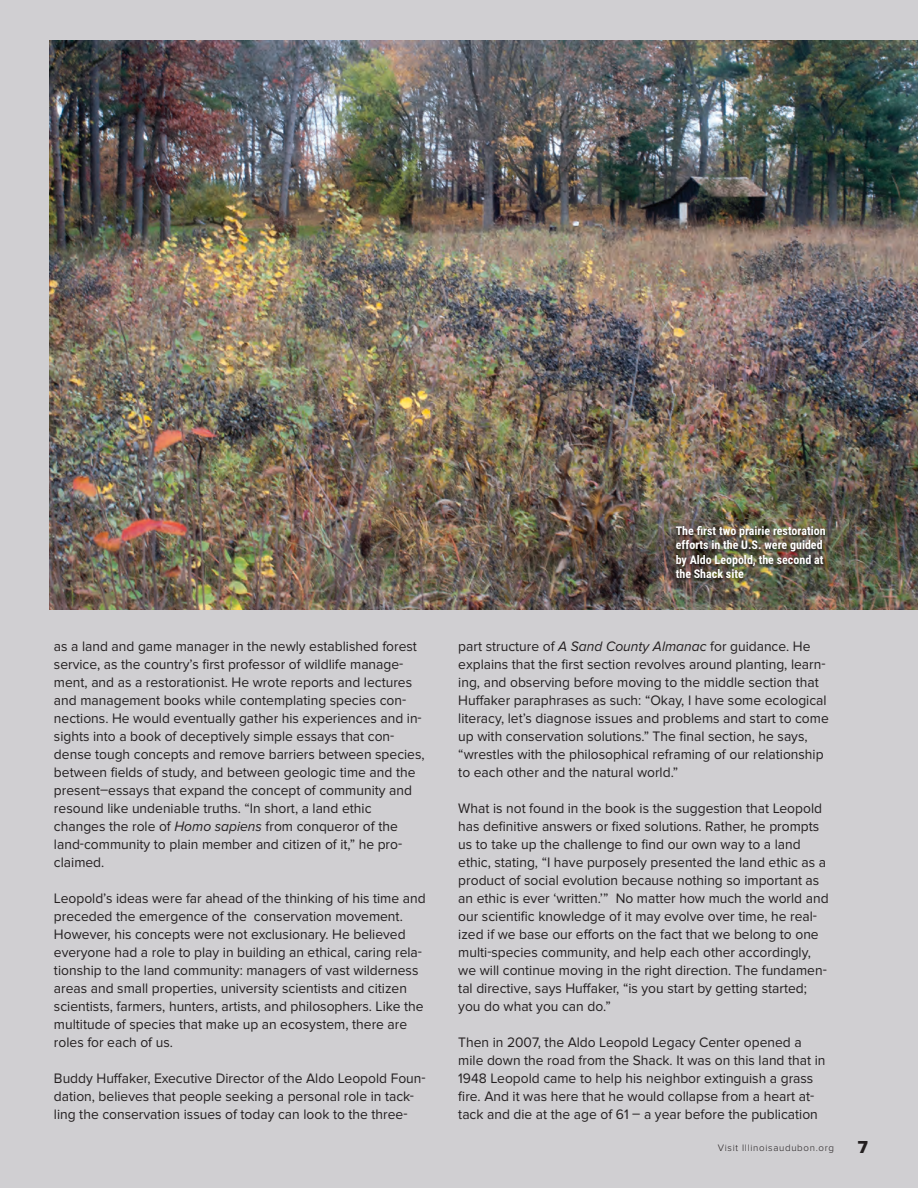
<style>
.page{position:relative;width:918px;height:1188px;background:#d0cfd2}
.page>*{position:absolute;margin:0;border:0;box-sizing:border-box;transform-origin:0 0}
.t1{font:18px "Proxima Nova Extrabld";color:#231f20}
.t2{font:14.25px/18px "Proxima Nova";color:#231f20}
.t3{font:700 12px/14.4px "Roboto Condensed";color:#fff}
.t4{font:300 9.75px "Proxima Nova";letter-spacing:.07em;color:#231f20}
.s1{font-style:italic}
</style>
<div class="page">
<img style="left:50px;top:40px;width:868px;height:569px">
<img style="left:664px;top:519px;width:185px;height:87px">
<p class="t2" style="left:54px;top:639px;width:372px">as a land and game manager in the newly established forest service, as the country’s first professor of wildlife manage&shy;ment, and as a restorationist. He wrote reports and lectures and management books while contemplating species con&shy;nections. He would eventually gather his experiences and in&shy;sights into a book of deceptively simple essays that con&shy;dense tough concepts and remove barriers between species, between fields of study, and between geologic time and the present–essays that expand the concept of community and resound like undeniable truths. “In short, a land ethic changes the role of <span class="s1">Homo sapiens</span> from conqueror of the land-community to plain member and citizen of it,” he pro&shy;claimed.</p>
<p class="t2" style="left:54px;top:891px;width:373px">Leopold’s ideas were far ahead of the thinking of his time and preceded the emergence of the conservation movement.<br>However, his concepts were not exclusionary. He believed everyone had a role to play in building an ethical, caring rela&shy;tionship to the land community: managers of vast wilderness areas and small properties, university scientists and citizen scientists, farmers, hunters, artists, and philosophers. Like the multitude of species that make up an ecosystem, there are roles for each of us.</p>
<p class="t2" style="left:54px;top:1071px;width:373px">Buddy Huffaker, Executive Director of the Aldo Leopold Foun&shy;dation, believes that people seeking a personal role in tack&shy;ling the conservation issues of today can look to the three-</p>
<p class="t3" style="left:676px;top:523px;width:151px">The first two prairie restoration efforts in the U.S. were guided by Aldo Leopold, the second at the Shack site</p>
<p class="t2" style="left:458px;top:639px;width:372px">part structure of <span class="s1">A Sand County Almanac</span> for guidance. He explains that the first section revolves around planting, learn&shy;ing, and observing before moving to the middle section that Huffaker paraphrases as such: “Okay, I have some ecological literacy, let’s diagnose issues and problems and start to come up with conservation solutions.” The final section, he says, “wrestles with the philosophical reframing of our relationship to each other and the natural world.”</p>
<p class="t2" style="left:458px;top:800px;width:372px">What is not found in the book is the suggestion that Leopold has definitive answers or fixed solutions. Rather, he prompts us to take up the challenge to find our own way to a land ethic, stating, “I have purposely presented the land ethic as a product of social evolution because nothing so important as an ethic is ever ‘written.’” No matter how much the world and our scientific knowledge of it may evolve over time, he real&shy;ized if we base our efforts on the fact that we belong to one multi-species community, and help each other accordingly, we will continue moving in the right direction. The fundamen&shy;tal directive, says Huffaker, “is you start by getting started; you do what you can do.”</p>
<p class="t2" style="left:458px;top:1034px;width:369px">Then in 2007, the Aldo Leopold Legacy Center opened a mile down the road from the Shack. It was on this land that in 1948 Leopold came to help his neighbor extinguish a grass fire. And it was here that he would collapse from a heart at&shy;tack and die at the age of 61 – a year before the publication</p>
<p class="t4" style="left:718px;top:1144px;width:118px">Visit Illinoisaudubon.org</p>
<p class="t1" style="left:858px;top:1141px;width:12px">7</p>
</div>
